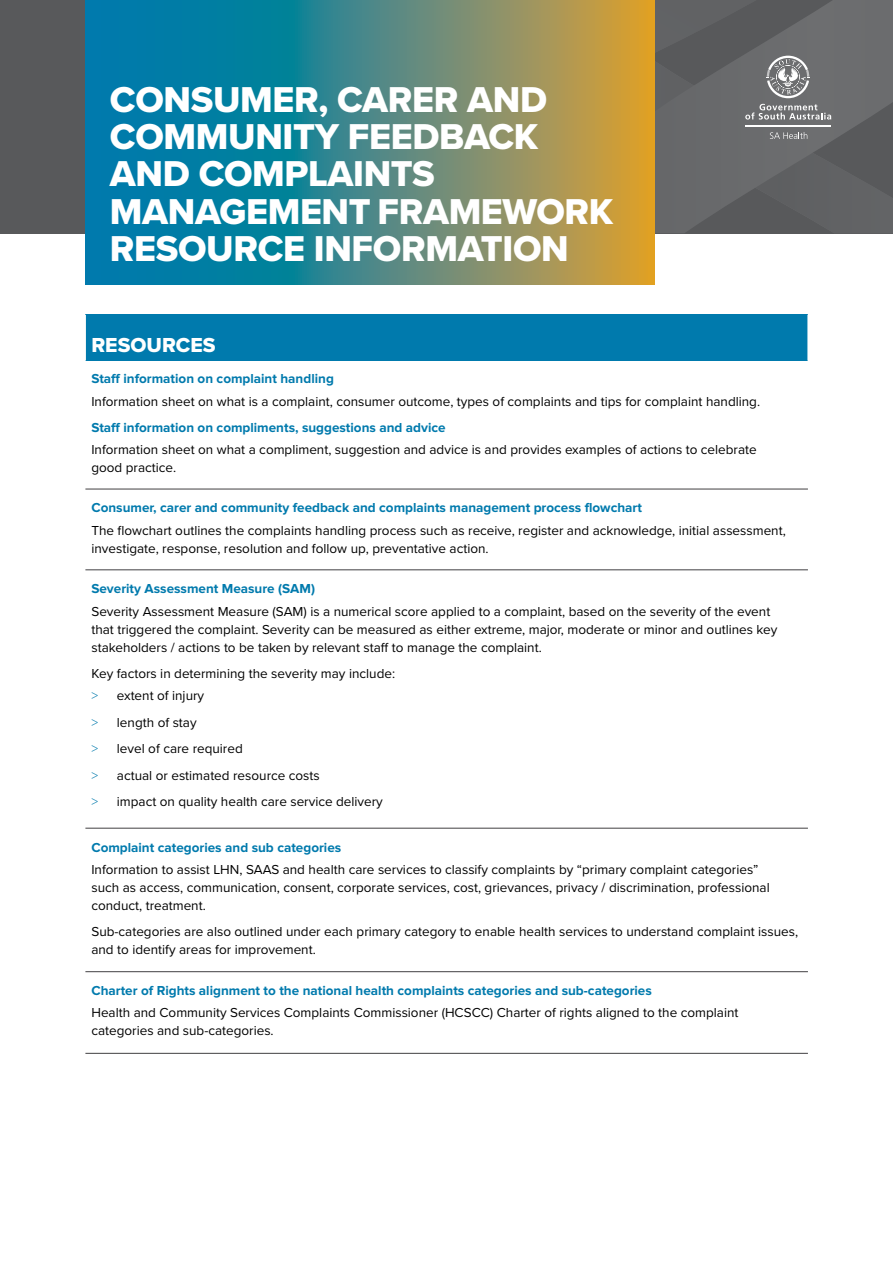
<style>
.page{position:relative;width:893px;height:1263px;background:#fff}
.page>*{position:absolute;margin:0;border:0;box-sizing:border-box;transform-origin:0 0}
.Heading_2{font:37.35px/37.3px "Proxima Nova Extrabld";letter-spacing:-.01em;color:#fff}
.Table_heading{font:21px "Proxima Nova Extrabld";color:#fff}
.Body_Copy{font:13.5px/18px "Proxima Nova";color:#000}
.Body_Copy-2{font:700 13.5px "Proxima Nova";color:#007aad}
.s1{font-weight:300;color:#007aad}
</style>
<div class="page">
<div style="left:85px;top:315px;width:723px;height:46px;background:#007aad"></div>
<hr style="left:85px;top:315px;width:1px;height:46px;background:#fff">
<hr style="left:807px;top:315px;width:1px;height:46px;background:#fff">
<hr style="left:85px;top:489px;width:723px;height:1px;background:#414042">
<hr style="left:85px;top:570px;width:723px;height:1px;background:#414042">
<hr style="left:85px;top:828px;width:723px;height:1px;background:#414042">
<hr style="left:85px;top:971px;width:723px;height:1px;background:#414042">
<hr style="left:85px;top:1053px;width:723px;height:1px;background:#414042">
<div style="left:0;top:0;width:893px;height:233px;background:#58595b"></div>
<svg style="left:85px;top:0;width:569px;height:285px;background:#32848f"></svg>
<svg style="left:491px;top:0;width:402px;height:233px"></svg>
<p class="Heading_2" style="left:110px;top:80px;width:505px">CONSUMER, CARER AND<br>COMMUNITY FEEDBACK<br>AND COMPLAINTS<br>MANAGEMENT FRAMEWORK<br>RESOURCE INFORMATION</p>
<p class="Table_heading" style="left:91px;top:330px;width:126px">RESOURCES</p>
<p class="Body_Copy-2" style="left:91px;top:371px;width:244px">Staff information on complaint handling</p>
<p class="Body_Copy" style="left:91px;top:392px;width:670px">Information sheet on what is a complaint, consumer outcome, types of complaints and tips for complaint handling.</p>
<p class="Body_Copy-2" style="left:91px;top:420px;width:356px">Staff information on compliments, suggestions and advice</p>
<p class="Body_Copy" style="left:91px;top:440px;width:667px">Information sheet on what a compliment, suggestion and advice is and provides examples of actions to celebrate good practice.</p>
<p class="Body_Copy-2" style="left:91px;top:500px;width:552px">Consumer, carer and community feedback and complaints management process flowchart</p>
<p class="Body_Copy" style="left:91px;top:521px;width:696px">The flowchart outlines the complaints handling process such as receive, register and acknowledge, initial assessment, investigate, response, resolution and follow up, preventative action.</p>
<p class="Body_Copy-2" style="left:91px;top:581px;width:225px">Severity Assessment Measure (SAM)</p>
<p class="Body_Copy" style="left:91px;top:601px;width:687px">Severity Assessment Measure (SAM) is a numerical score applied to a complaint, based on the severity of the event that triggered the complaint. Severity can be measured as either extreme, major, moderate or minor and outlines key stakeholders / actions to be taken by relevant staff to manage the complaint.</p>
<p class="Body_Copy" style="left:91px;top:664px;width:305px">Key factors in determining the severity may include:</p>
<p class="Body_Copy" style="left:91px;top:686px;width:114px"><span class="s1">&gt;</span> extent of injury</p>
<p class="Body_Copy" style="left:91px;top:713px;width:107px"><span class="s1">&gt;</span> length of stay</p>
<p class="Body_Copy" style="left:91px;top:739px;width:153px"><span class="s1">&gt;</span> level of care required</p>
<p class="Body_Copy" style="left:91px;top:766px;width:230px"><span class="s1">&gt;</span> actual or estimated resource costs</p>
<p class="Body_Copy" style="left:91px;top:792px;width:293px"><span class="s1">&gt;</span> impact on quality health care service delivery</p>
<p class="Body_Copy-2" style="left:91px;top:839px;width:251px">Complaint categories and sub categories</p>
<p class="Body_Copy" style="left:91px;top:860px;width:680px">Information to assist LHN, SAAS and health care services to classify complaints by “primary complaint categories” such as access, communication, consent, corporate services, cost, grievances, privacy / discrimination, professional conduct, treatment.</p>
<p class="Body_Copy" style="left:91px;top:922px;width:708px">Sub-categories are also outlined under each primary category to enable health services to understand complaint issues, and to identify areas for improvement.</p>
<p class="Body_Copy-2" style="left:91px;top:983px;width:562px">Charter of Rights alignment to the national health complaints categories and sub-categories</p>
<p class="Body_Copy" style="left:91px;top:1003px;width:648px">Health and Community Services Complaints Commissioner (HCSCC) Charter of rights aligned to the complaint categories and sub-categories.</p>
</div>
